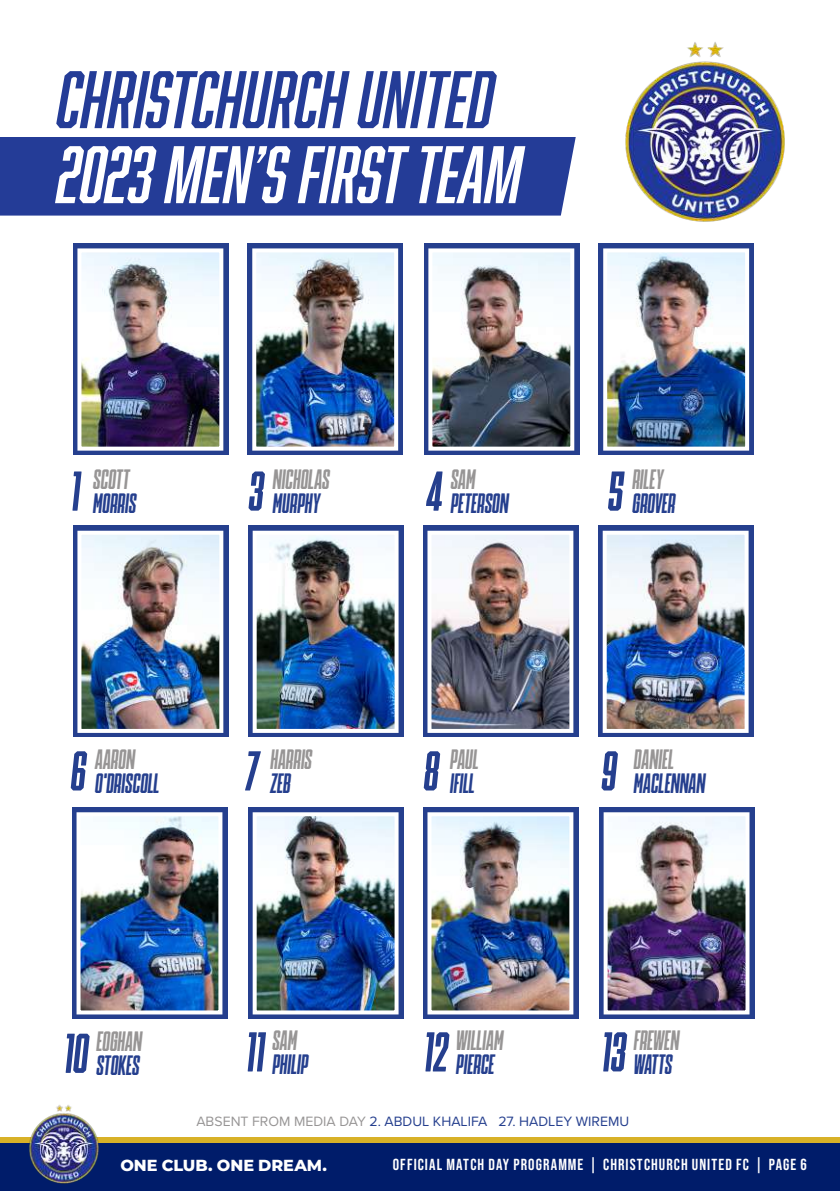
<style>
.page{position:relative;width:840px;height:1191px;background:#fff}
.page>*{position:absolute;margin:0;border:0;box-sizing:border-box;transform-origin:0 0}
.t1{font:italic 75px "Abolition";color:#243c97}
.t2{font:italic 75px "Abolition";color:#fff}
.t3{font:italic 56px "Redig";color:#253f8e}
.t4{font:italic 28px/23.8px "Redig";color:#253f8e;text-align:center}
.t5{font:italic 28px/23.8px "Redig";color:#979595;text-align:right}
.t6{font:700 16px "Bebas Neue Pro";letter-spacing:.065em;color:#fff}
.t7{font:800 16px "Montserrat";color:#fff}
.t8{font:14px "Proxima Nova";color:#253f8e}
.s1{color:#979595}
.s2{font-size:56px}
.s3{font-size:56px;color:#253f8e}
.s4{color:#253f8e}
</style>
<div class="page">
<div style="left:73px;top:243px;width:155px;height:211px;background:#253f8e"></div>
<div style="left:248px;top:525px;width:155px;height:212px;background:#253f8e"></div>
<div style="left:248px;top:807px;width:155px;height:211px;background:#253f8e"></div>
<div style="left:72px;top:807px;width:155px;height:211px;background:#253f8e"></div>
<div style="left:424px;top:243px;width:155px;height:211px;background:#253f8e"></div>
<div style="left:599px;top:807px;width:155px;height:211px;background:#253f8e"></div>
<div style="left:248px;top:243px;width:155px;height:211px;background:#253f8e"></div>
<div style="left:423px;top:525px;width:155px;height:212px;background:#253f8e"></div>
<div style="left:598px;top:525px;width:155px;height:212px;background:#253f8e"></div>
<div style="left:423px;top:807px;width:155px;height:211px;background:#253f8e"></div>
<svg style="left:598px;top:243px;width:155px;height:211px;background:#395098"></svg>
<img style="left:82px;top:253px;width:136px;height:192px">
<div style="left:77px;top:248px;width:146px;height:202px;border:4px solid #fff"></div>
<img style="left:257px;top:536px;width:136px;height:192px">
<div style="left:252px;top:531px;width:146px;height:202px;border:4px solid #fff"></div>
<img style="left:257px;top:817px;width:136px;height:192px">
<div style="left:252px;top:812px;width:146px;height:202px;border:4px solid #fff"></div>
<img style="left:81px;top:817px;width:136px;height:192px">
<div style="left:76px;top:812px;width:146px;height:202px;border:4px solid #fff"></div>
<img style="left:433px;top:253px;width:136px;height:192px">
<div style="left:428px;top:248px;width:146px;height:202px;border:4px solid #fff"></div>
<img style="left:608px;top:817px;width:136px;height:192px">
<div style="left:603px;top:812px;width:146px;height:202px;border:4px solid #fff"></div>
<img style="left:257px;top:253px;width:136px;height:192px">
<div style="left:252px;top:248px;width:146px;height:202px;border:4px solid #fff"></div>
<img style="left:432px;top:536px;width:136px;height:192px">
<div style="left:427px;top:531px;width:146px;height:202px;border:4px solid #fff"></div>
<img style="left:607px;top:536px;width:136px;height:192px">
<div style="left:602px;top:531px;width:146px;height:202px;border:4px solid #fff"></div>
<img style="left:432px;top:817px;width:136px;height:192px">
<div style="left:427px;top:812px;width:146px;height:202px;border:4px solid #fff"></div>
<img style="left:608px;top:253px;width:135px;height:192px">
<div style="left:603px;top:248px;width:145px;height:202px;border:4px solid #fff"></div>
<div style="left:0;top:137px;width:575px;height:79px;background:#243c97"></div>
<img style="left:625px;top:42px;width:160px;height:180px">
<div style="left:0;top:1137px;width:839px;height:54px;background:#d8b127"></div>
<div style="left:0;top:1143px;width:839px;height:48px;background:#001c6a"></div>
<img style="left:29px;top:1105px;width:70px;height:79px">
<div style="left:73px;top:525px;width:155px;height:212px;background:#253f8e"></div>
<img style="left:82px;top:536px;width:136px;height:192px">
<div style="left:77px;top:531px;width:146px;height:202px;border:4px solid #fff"></div>
<h1 class="t1" style="left:58px;top:56px;width:438px">CHRISTCHURCH UNITED</h1>
<h1 class="t2" style="left:58px;top:131px;width:466px">2023 MEN’S FIRST TEAM</h1>
<h2 class="t3" style="left:73px;top:465px;width:11px">1</h2>
<p class="t5" style="left:94px;top:468px;width:38px">SCOTT</p>
<p class="t4" style="left:94px;top:491px;width:45px">MORRIS</p>
<p class="t5" style="left:274px;top:468px;width:58px">NICHOLAS</p>
<p class="t4" style="left:274px;top:491px;width:49px">MURPHY</p>
<h2 class="t3" style="left:251px;top:465px;width:17px">3</h2>
<h2 class="t3" style="left:429px;top:465px;width:18px">4</h2>
<p class="t5" style="left:452px;top:468px;width:26px">SAM</p>
<p class="t4" style="left:452px;top:491px;width:59px">PETERSON</p>
<p class="t5" style="left:633px;top:468px;width:32px">RILEY</p>
<h2 class="t3" style="left:610px;top:465px;width:17px">5</h2>
<p class="t4" style="left:633px;top:491px;width:45px">GROVER</p>
<p class="t4" style="left:73px;top:747px;width:89px"><span class="s1">AARON<br></span><span class="s2">6</span> O’DRISCOLL</p>
<h2 class="t3" style="left:248px;top:744px;width:14px">7</h2>
<p class="t5" style="left:271px;top:747px;width:43px">HARRIS</p>
<p class="t4" style="left:271px;top:771px;width:22px">ZEB</p>
<h2 class="t3" style="left:426px;top:744px;width:17px">8</h2>
<p class="t5" style="left:451px;top:747px;width:30px">PAUL</p>
<p class="t4" style="left:451px;top:771px;width:26px">IFILL</p>
<h2 class="t3" style="left:604px;top:744px;width:17px">9</h2>
<p class="t5" style="left:635px;top:747px;width:42px">DANIEL</p>
<p class="t4" style="left:635px;top:771px;width:73px">MACLENNAN</p>
<p class="t5" style="left:67px;top:1029px;width:78px">EOGHAN<br><span class="s3">10</span> <span class="s4">STOKES</span></p>
<p class="t5" style="left:273px;top:1028px;width:26px">SAM</p>
<p class="t4" style="left:273px;top:1052px;width:38px">PHILIP</p>
<h2 class="t3" style="left:248px;top:1025px;width:20px">11</h2>
<p class="t5" style="left:457px;top:1028px;width:49px">WILLIAM</p>
<p class="t4" style="left:457px;top:1052px;width:40px">PIERCE</p>
<h2 class="t3" style="left:426px;top:1025px;width:26px">12</h2>
<p class="t5" style="left:635px;top:1028px;width:47px">FREWEN</p>
<p class="t4" style="left:635px;top:1052px;width:40px">WATTS</p>
<h2 class="t3" style="left:604px;top:1025px;width:26px">13</h2>
<p class="t8" style="left:196px;top:1111px;width:434px"><span class="s1">ABSENT FROM MEDIA DAY</span> 2. ABDUL KHALIFA 27. HADLEY WIREMU</p>
<p class="t7" style="left:120px;top:1153px;width:208px">ONE CLUB. ONE DREAM.</p>
<p class="t6" style="left:392px;top:1155px;width:415px">OFFICIAL MATCH DAY PROGRAMME | CHRISTCHURCH UNITED FC | PAGE 6</p>
</div>
